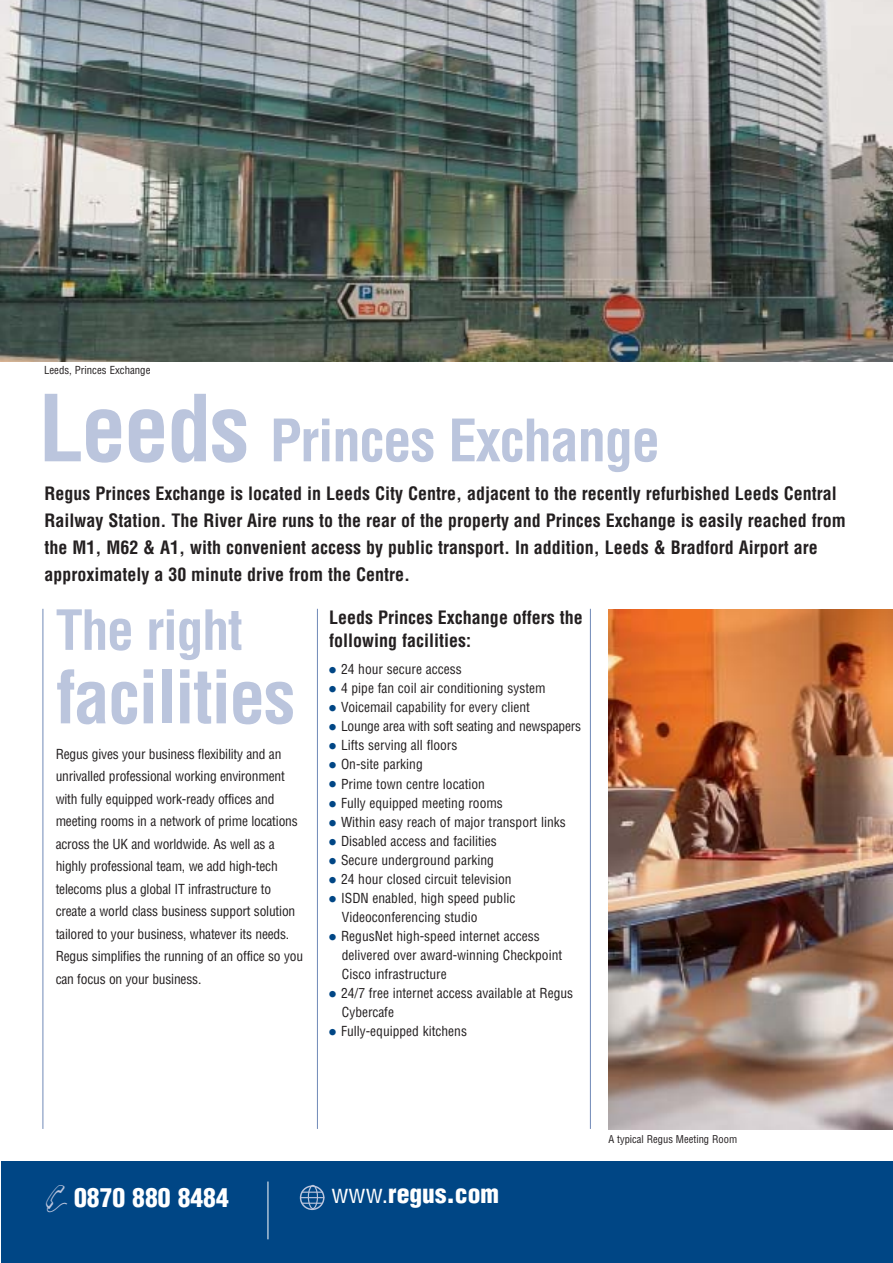
<style>
.page{position:relative;width:893px;height:1263px;background:#fff}
.page>*{position:absolute;margin:0;border:0;box-sizing:border-box;transform-origin:0 0}
.t1{font:700 condensed 72px "Helvetica";letter-spacing:-.025em;color:#bbc5dd}
.t2{font:700 condensed 57px "Helvetica";letter-spacing:-.025em;color:#bbc5dd}
.t3{font:700 condensed 54px "Helvetica";letter-spacing:-.025em;color:#bbc5dd}
.t4{font:900 condensed 25.5px "Helvetica";color:#fff}
.t5{font:700 condensed 18px/27px "Helvetica";color:#231f20}
.t6{font:condensed 13.5px/22.5px "Helvetica";color:#231f20}
.t7{font:condensed 10.8px "Helvetica";color:#231f20}
.t8{font:condensed 10.5px "Helvetica";color:#231f20}
.s1{font-size:90px}
.s2{font-size:21px;color:#004685}
.s3{color:#bbc5dd}
.s4{font-weight:400}
</style>
<div class="page">
<img style="left:1px;top:0;width:891px;height:361px">
<hr style="left:317px;top:609px;width:1px;height:520px;background:#7089b7">
<hr style="left:43px;top:609px;width:1px;height:520px;background:#7089b7">
<hr style="left:590px;top:609px;width:1px;height:520px;background:#7089b7">
<div style="left:1px;top:1161px;width:891px;height:101px;background:#004685"></div>
<hr style="left:267px;top:1182px;width:1px;height:57px;background:#fff">
<svg style="left:300px;top:1185px;width:24px;height:25px"></svg>
<img style="left:608px;top:609px;width:284px;height:520px">
<p class="t7" style="left:44px;top:366px;width:108px">Leeds, Princes Exchange</p>
<h2 class="t2" style="left:39px;top:419px;width:623px"><span class="s1">Leeds</span> Princes Exchange</h2>
<p class="t5" style="left:44px;top:482px;width:802px">Regus Princes Exchange is located in Leeds City Centre, adjacent to the recently refurbished Leeds Central Railway Station. The River Aire runs to the rear of the property and Princes Exchange is easily reached from the M1, M62 &amp; A1, with convenient access by public transport. In addition, Leeds &amp; Bradford Airport are approximately a 30 minute drive from the Centre.</p>
<h3 class="t3" style="left:56px;top:609px;width:189px">The right</h3>
<h1 class="t1" style="left:56px;top:669px;width:241px">facilities</h1>
<p class="t6" style="left:56px;top:744px;width:249px">Regus gives your business flexibility and an unrivalled professional working environment with fully equipped work-ready offices and meeting rooms in a network of prime locations across the UK and worldwide. As well as a highly professional team, we add high-tech telecoms plus a global IT infrastructure to create a world class business support solution tailored to your business, whatever its needs.<br>Regus simplifies the running of an office so you can focus on your business.</p>
<h3 class="t5" style="left:329px;top:608px;width:255px;line-height:22.5px">Leeds Princes Exchange offers the following facilities:</h3>
<p class="t6" style="left:329px;top:659px;width:134px"><span class="s2">•</span> 24 hour secure access</p>
<p class="t6" style="left:329px;top:678px;width:218px"><span class="s2">•</span> 4 pipe fan coil air conditioning system</p>
<p class="t6" style="left:329px;top:697px;width:202px"><span class="s2">•</span> Voicemail capability for every client</p>
<p class="t6" style="left:329px;top:716px;width:253px"><span class="s2">•</span> Lounge area with soft seating and newspapers</p>
<p class="t6" style="left:329px;top:735px;width:130px"><span class="s2">•</span> Lifts serving all floors</p>
<p class="t6" style="left:329px;top:754px;width:95px"><span class="s2">•</span> On-site parking</p>
<p class="t6" style="left:329px;top:773px;width:157px"><span class="s2">•</span> Prime town centre location</p>
<p class="t6" style="left:329px;top:793px;width:175px"><span class="s2">•</span> Fully equipped meeting rooms</p>
<p class="t6" style="left:329px;top:812px;width:238px"><span class="s2">•</span> Within easy reach of major transport links</p>
<p class="t6" style="left:329px;top:831px;width:169px"><span class="s2">•</span> Disabled access and facilities</p>
<p class="t6" style="left:329px;top:850px;width:166px"><span class="s2">•</span> Secure underground parking</p>
<p class="t6" style="left:329px;top:869px;width:184px"><span class="s2">•</span> 24 hour closed circuit television</p>
<p class="t6" style="left:342px;top:890px;width:175px;line-height:19px;text-indent:-13px"><span class="s2">•</span> ISDN enabled, high speed public<br>Videoconferencing studio</p>
<p class="t6" style="left:342px;top:928px;width:222px;line-height:19px;text-indent:-13px"><span class="s2">•</span> RegusNet high-speed internet access delivered over award-winning Checkpoint<br>Cisco infrastructure</p>
<p class="t6" style="left:342px;top:985px;width:233px;line-height:19px;text-indent:-13px"><span class="s2">•</span> 24/7 free internet access available at Regus<br>Cybercafe</p>
<p class="t6" style="left:329px;top:1021px;width:139px"><span class="s2">•</span> Fully-equipped kitchens</p>
<h3 class="t4" style="left:41px;top:1188px;width:189px"><span class="s3">✆</span> 0870 880 8484</h3>
<h3 class="t4" style="left:331px;top:1184px;width:169px"><span class="s4">www.</span>regus.com</h3>
<p class="t8" style="left:608px;top:1136px;width:130px">A typical Regus Meeting Room</p>
</div>
